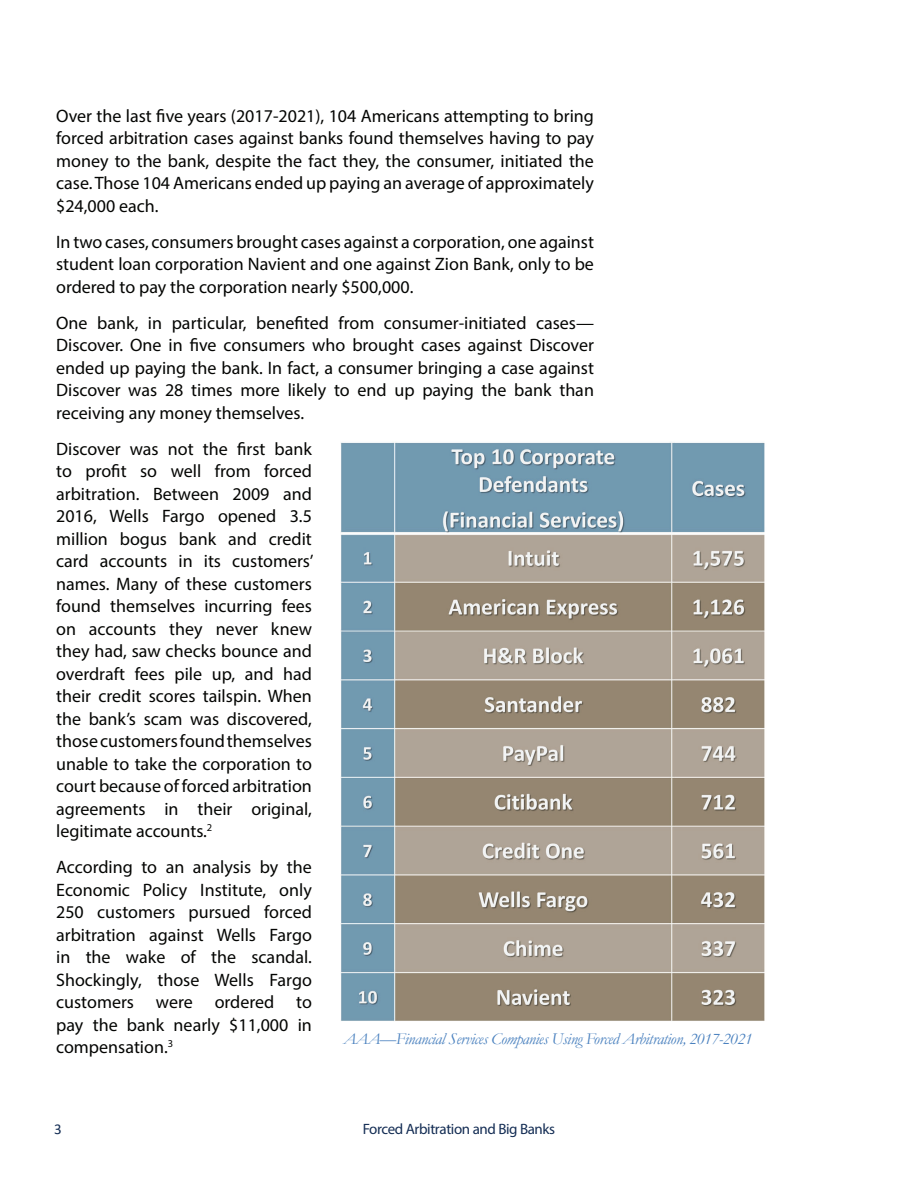
<style>
.page{position:relative;width:918px;height:1188px;background:#fff}
.page>*{position:absolute;margin:0;border:0;box-sizing:border-box;transform-origin:0 0}
.t1{font:18px/22.5px "Myriad Pro";color:#040503;text-align:justify}
.t2{font:italic 16.5px "Garamond";letter-spacing:-.025em;color:#4a81bf}
.t3{font:15px "Myriad Pro";letter-spacing:-.025em;color:#142d54}
.t4{font:15px "Calibri";color:#142d54}
</style>
<div class="page">
<img style="left:341px;top:442px;width:424px;height:579px">
<p class="t1" style="left:56px;top:105px;width:539px">Over the last five years (2017-2021), 104 Americans attempting to bring forced arbitration cases against banks found themselves having to pay money to the bank, despite the fact they, the consumer, initiated the case. Those 104 Americans ended up paying an average of approximately $24,000 each.</p>
<p class="t1" style="left:56px;top:231px;width:539px">In two cases, consumers brought cases against a corporation, one against student loan corporation Navient and one against Zion Bank, only to be ordered to pay the corporation nearly $500,000.</p>
<p class="t1" style="left:56px;top:312px;width:539px">One bank, in particular, benefited from consumer-initiated cases— Discover. One in five consumers who brought cases against Discover ended up paying the bank. In fact, a consumer bringing a case against Discover was 28 times more likely to end up paying the bank than receiving any money themselves.</p>
<p class="t1" style="left:56px;top:438px;width:259px">Discover was not the first bank to profit so well from forced arbitration. Between 2009 and 2016, Wells Fargo opened 3.5 million bogus bank and credit card accounts in its customers’ names. Many of these customers found themselves incurring fees on accounts they never knew they had, saw checks bounce and overdraft fees pile up, and had their credit scores tailspin. When the bank’s scam was discovered, those customers found themselves unable to take the corporation to court because of forced arbitration agreements in their original, legitimate accounts.<sup>2</sup></p>
<p class="t1" style="left:56px;top:857px;width:257px">According to an analysis by the Economic Policy Institute, only 250 customers pursued forced arbitration against Wells Fargo in the wake of the scandal.<br>Shockingly, those Wells Fargo customers were ordered to pay the bank nearly $11,000 in compensation.<sup>3</sup></p>
<p class="t2" style="left:343px;top:1030px;width:411px">AAA—Financial Services Companies Using Forced Arbitration, 2017-2021</p>
<p class="t4" style="left:54px;top:1123px;width:9px">3</p>
<p class="t3" style="left:363px;top:1123px;width:194px">Forced Arbitration and Big Banks</p>
</div>
